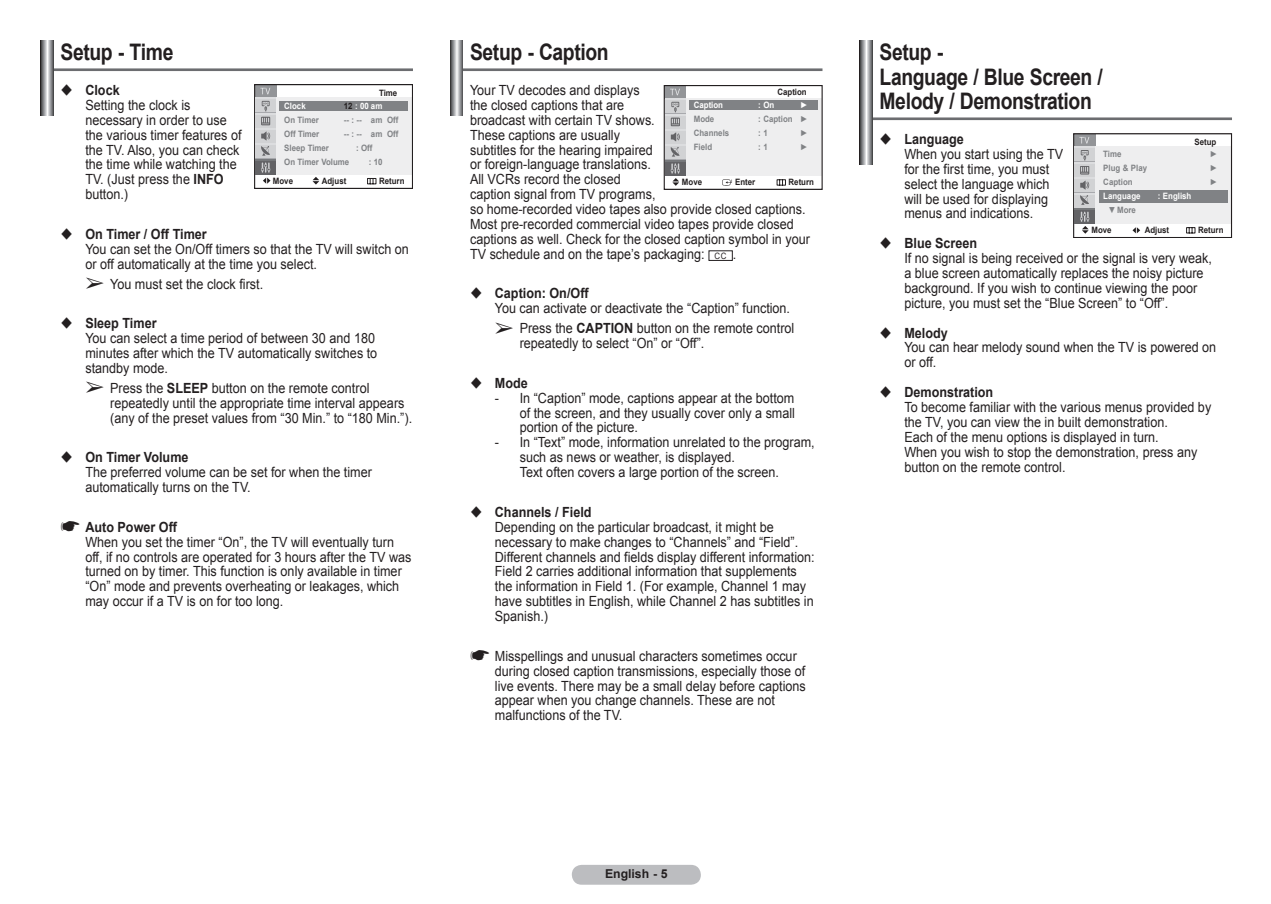
<style>
.page{position:relative;width:1271px;height:904px;background:#fff}
.page>*{position:absolute;margin:0;border:0;box-sizing:border-box;transform-origin:0 0}
.t1{font:700 22.75px/24.5px "Arial";letter-spacing:-.02em;color:#231f20;scale:.85 1}
.t2{font:14px/14.9px "Arial";color:#231f20;scale:.9 1}
.t3{font:700 14px "Arial";color:#231f20;scale:.9 1}
.t4{font:700 12.25px "Arial";color:#231f20}
.t5{font:700 8.75px "Arial";color:#808285;scale:.9 1}
.t6{font:700 8.75px "Arial";color:#231f20;scale:.9 1}
.t7{font:700 8.75px "Arial";color:#fff;scale:.9 1}
.t8{font:8.75px "Arial";color:#231f20;scale:.9 1}
.s1{font-weight:700}
.s2{color:#231f20}
</style>
<div class="page">
<div style="left:571px;top:865px;width:129px;height:19px;background:#bcbdc0"></div>
<hr style="left:51px;top:68px;width:362px;height:3px;background:#6c6d70">
<svg style="left:41px;top:41px;width:12px;height:74px"></svg>
<hr style="left:460px;top:68px;width:362px;height:3px;background:#6c6d70">
<svg style="left:450px;top:41px;width:12px;height:74px"></svg>
<hr style="left:869px;top:117px;width:362px;height:3px;background:#6c6d70">
<svg style="left:859px;top:41px;width:13px;height:124px;background:#98999b"></svg>
<svg style="left:665px;top:87px;width:20px;height:2px"></svg>
<div style="left:685px;top:99px;width:136px;height:77px;background:#eeeeef"></div>
<div style="left:663px;top:85px;width:159px;height:104px;border:1px solid #231f20"></div>
<svg style="left:664px;top:89px;width:21px;height:97px;background:#b0b0b2"></svg>
<svg style="left:722px;top:179px;width:10px;height:7px"></svg>
<svg style="left:776px;top:179px;width:10px;height:7px"></svg>
<div style="left:689px;top:100px;width:128px;height:10px;background:#808285"></div>
<div style="left:708px;top:250px;width:24px;height:11px;border:1px solid #231f20"></div>
<div style="left:255px;top:85px;width:21px;height:13px;background:#939598"></div>
<div style="left:275px;top:98px;width:136px;height:77px;background:#eeeeef"></div>
<div style="left:254px;top:84px;width:159px;height:104px;border:1px solid #231f20"></div>
<svg style="left:255px;top:88px;width:21px;height:96px;background:#b5b5b7"></svg>
<svg style="left:312px;top:177px;width:7px;height:7px"></svg>
<svg style="left:367px;top:178px;width:9px;height:6px"></svg>
<div style="left:280px;top:101px;width:128px;height:10px;background:#808285"></div>
<div style="left:1073px;top:134px;width:22px;height:13px;background:#939598"></div>
<div style="left:1094px;top:147px;width:136px;height:77px;background:#eeeeef"></div>
<div style="left:1072px;top:133px;width:159px;height:105px;border:1px solid #231f20"></div>
<svg style="left:1074px;top:137px;width:21px;height:97px"></svg>
<svg style="left:1132px;top:227px;width:7px;height:6px"></svg>
<svg style="left:1186px;top:227px;width:9px;height:7px"></svg>
<div style="left:1098px;top:190px;width:128px;height:13px;background:#808285"></div>
<h1 class="t1" style="left:61px;top:41px;width:134px">Setup - Time</h1>
<p class="t2" style="left:85px;top:83px;width:175px;text-indent:-25px">◆ <span class="s1">Clock<br></span>Setting the clock is necessary in order to use the various timer features of the TV. Also, you can check the time while watching the<br>TV. (Just press the <span class="s1">INFO </span>button.)</p>
<p class="t2" style="left:85px;top:227px;width:361px;text-indent:-25px">◆ <span class="s1">On Timer / Off Timer<br></span>You can set the On/Off timers so that the TV will switch on or off automatically at the time you select.</p>
<p class="t2" style="left:85px;top:276px;width:199px">➢ You must set the clock first.</p>
<p class="t2" style="left:85px;top:316px;width:326px;text-indent:-25px">◆ <span class="s1">Sleep Timer<br></span>You can select a time period of between 30 and 180 minutes after which the TV automatically switches to standby mode.</p>
<p class="t2" style="left:110px;top:380px;width:337px;text-indent:-25px">➢ Press the <span class="s1">SLEEP</span> button on the remote control repeatedly until the appropriate time interval appears (any of the preset values from “30 Min.” to “180 Min.”).</p>
<p class="t2" style="left:85px;top:450px;width:320px;text-indent:-25px">◆ <span class="s1">On Timer Volume<br></span>The preferred volume can be set for when the timer automatically turns on the TV.</p>
<p class="t2" style="left:85px;top:519px;width:364px;text-indent:-25px">☛ <span class="s1">Auto Power Off<br></span>When you set the timer “On”, the TV will eventually turn off, if no controls are operated for 3 hours after the TV was turned on by timer. This function is only available in timer “On” mode and prevents overheating or leakages, which may occur if a TV is on for too long.</p>
<p class="t6" style="left:379px;top:87px;width:22px">Time</p>
<p class="t7" style="left:284px;top:100px;width:25px">Clock</p>
<p class="t7" style="left:344px;top:100px;width:44px"><span class="s2">12</span> : 00 am</p>
<p class="t5" style="left:284px;top:114px;width:40px">On Timer</p>
<p class="t5" style="left:344px;top:114px;width:62px">-- : -- am Off</p>
<p class="t5" style="left:284px;top:128px;width:40px">Off Timer</p>
<p class="t5" style="left:344px;top:128px;width:62px">-- : -- am Off</p>
<p class="t5" style="left:284px;top:142px;width:51px">Sleep Timer</p>
<p class="t5" style="left:356px;top:142px;width:20px">: Off</p>
<p class="t5" style="left:284px;top:156px;width:74px">On Timer Volume</p>
<p class="t5" style="left:368px;top:156px;width:17px">: 10</p>
<p class="t6" style="left:273px;top:175px;width:24px">Move</p>
<p class="t6" style="left:322px;top:175px;width:29px">Adjust</p>
<p class="t6" style="left:379px;top:175px;width:30px">Return</p>
<h1 class="t1" style="left:470px;top:41px;width:165px">Setup - Caption</h1>
<p class="t2" style="left:470px;top:83px;width:379px">Your TV decodes and displays<br>the closed captions that are<br>broadcast with certain TV shows.<br>These captions are usually<br>subtitles for the hearing impaired<br>or foreign-language translations.<br>All VCRs record the closed<br>caption signal from TV programs,<br>so home-recorded video tapes also provide closed captions.<br>Most pre-recorded commercial video tapes provide closed captions as well. Check for the closed caption symbol in your TV schedule and on the tape’s packaging:</p>
<p class="t6" style="left:777px;top:86px;width:34px">Caption</p>
<p class="t7" style="left:693px;top:99px;width:34px">Caption</p>
<p class="t7" style="left:758px;top:99px;width:19px">: On</p>
<p class="t7" style="left:800px;top:99px;width:10px">►</p>
<p class="t5" style="left:693px;top:113px;width:24px">Mode</p>
<p class="t5" style="left:758px;top:113px;width:57px">: Caption ►</p>
<p class="t5" style="left:693px;top:127px;width:41px">Channels</p>
<p class="t5" style="left:758px;top:127px;width:12px">: 1</p>
<p class="t5" style="left:800px;top:127px;width:10px">►</p>
<p class="t5" style="left:693px;top:141px;width:22px">Field</p>
<p class="t5" style="left:758px;top:141px;width:12px">: 1</p>
<p class="t5" style="left:800px;top:141px;width:10px">►</p>
<p class="t6" style="left:682px;top:176px;width:24px">Move</p>
<p class="t6" style="left:735px;top:176px;width:24px">Enter</p>
<p class="t6" style="left:788px;top:176px;width:30px">Return</p>
<p class="t8" style="left:714px;top:250px;width:15px">CC</p>
<p class="t2" style="left:732px;top:246px;width:5px">.</p>
<p class="t2" style="left:495px;top:286px;width:329px;text-indent:-25px">◆ <span class="s1">Caption: On/Off<br></span>You can activate or deactivate the “Caption” function.</p>
<p class="t2" style="left:519px;top:321px;width:307px;text-indent:-25px">➢ Press the <span class="s1">CAPTION</span> button on the remote control repeatedly to select “On” or “Off”.</p>
<p class="t3" style="left:470px;top:373px;width:66px">◆ Mode</p>
<p class="t2" style="left:519px;top:390px;width:307px;text-align:justify;text-indent:-25px">- In “Caption” mode, captions appear at the bottom of the screen, and they usually cover only a small portion of the picture.</p>
<p class="t2" style="left:519px;top:435px;width:329px;text-indent:-25px">- In “Text” mode, information unrelated to the program, such as news or weather, is displayed.<br>Text often covers a large portion of the screen.</p>
<p class="t2" style="left:495px;top:504px;width:357px;text-indent:-25px">◆ <span class="s1">Channels / Field<br></span>Depending on the particular broadcast, it might be necessary to make changes to “Channels” and “Field”.<br>Different channels and fields display different information:<br>Field 2 carries additional information that supplements the information in Field 1. (For example, Channel 1 may have subtitles in English, while Channel 2 has subtitles in Spanish.)</p>
<p class="t2" style="left:495px;top:648px;width:347px;text-indent:-25px">☛ Misspellings and unusual characters sometimes occur during closed caption transmissions, especially those of live events. There may be a small delay before captions appear when you change channels. These are not malfunctions of the TV.</p>
<h1 class="t1" style="left:879px;top:41px;width:264px">Setup -<br>Language / Blue Screen /<br>Melody / Demonstration</h1>
<p class="t2" style="left:904px;top:132px;width:178px;text-indent:-25px">◆ <span class="s1">Language<br></span>When you start using the TV for the first time, you must select the language which will be used for displaying menus and indications.</p>
<p class="t2" style="left:904px;top:236px;width:343px;text-indent:-25px">◆ <span class="s1">Blue Screen<br></span>If no signal is being received or the signal is very weak, a blue screen automatically replaces the noisy picture background. If you wish to continue viewing the poor picture, you must set the “Blue Screen” to “Off”.</p>
<p class="t2" style="left:904px;top:325px;width:348px;text-indent:-25px">◆ <span class="s1">Melody<br></span>You can hear melody sound when the TV is powered on or off.</p>
<p class="t2" style="left:904px;top:385px;width:342px;text-indent:-25px">◆ <span class="s1">Demonstration<br></span>To become familiar with the various menus provided by the TV, you can view the in built demonstration.<br>Each of the menu options is displayed in turn.<br>When you wish to stop the demonstration, press any button on the remote control.</p>
<p class="t6" style="left:1194px;top:136px;width:26px">Setup</p>
<p class="t5" style="left:1103px;top:148px;width:22px">Time</p>
<p class="t5" style="left:1209px;top:148px;width:10px">►</p>
<p class="t5" style="left:1103px;top:162px;width:50px">Plug &amp; Play</p>
<p class="t5" style="left:1209px;top:162px;width:10px">►</p>
<p class="t5" style="left:1103px;top:176px;width:34px">Caption</p>
<p class="t5" style="left:1209px;top:176px;width:10px">►</p>
<p class="t7" style="left:1103px;top:190px;width:43px">Language</p>
<p class="t7" style="left:1157px;top:190px;width:39px">: English</p>
<p class="t5" style="left:1108px;top:204px;width:32px">▼ More</p>
<p class="t6" style="left:1091px;top:224px;width:24px">Move</p>
<p class="t6" style="left:1144px;top:224px;width:29px">Adjust</p>
<p class="t6" style="left:1197px;top:224px;width:30px">Return</p>
<p class="t4" style="left:605px;top:865px;width:64px">English - 5</p>
</div>
